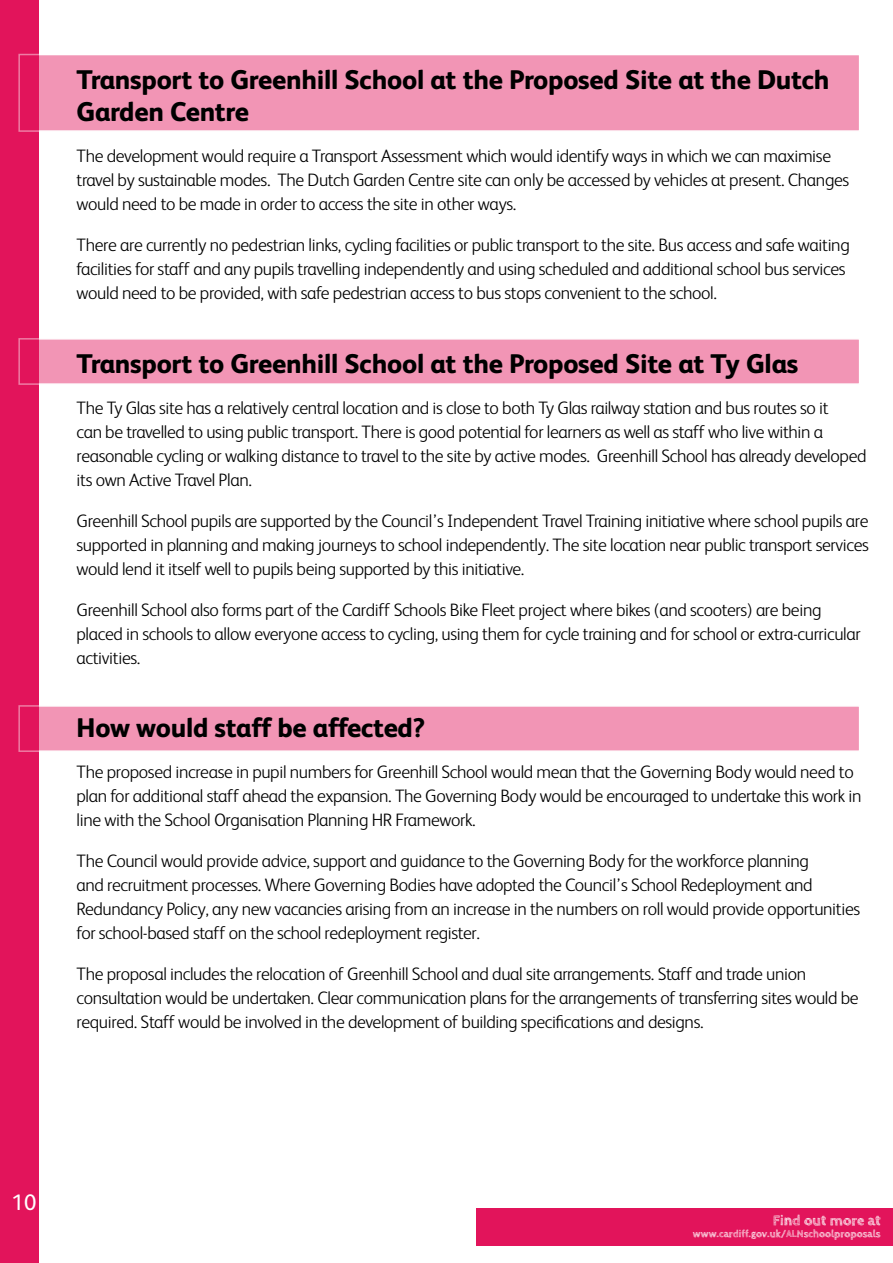
<style>
.page{position:relative;width:893px;height:1263px;background:#fff}
.page>*{position:absolute;margin:0;border:0;box-sizing:border-box;transform-origin:0 0}
.Heading_1{font:800 27px/32.4px "FS Albert";letter-spacing:-.01em;color:#000}
.t1{font:22.5px "FS Albert";color:#fff}
.Body_Text{font:300 18px/24px "FS Albert";letter-spacing:-.02em;color:#000}
.t2{font:700 14.85px "Cabin Sketch";letter-spacing:-.005em;color:#fff}
.t3{font:700 10.5px "Cabin Sketch";color:#fff}
</style>
<div class="page">
<div style="left:476px;top:1208px;width:417px;height:38px;background:#e2145b"></div>
<div style="left:0;top:0;width:39px;height:1263px;background:#e2145b"></div>
<div style="left:18px;top:54px;width:842px;height:78px;background:#f295b5;border:2px solid #fff"></div>
<div style="left:18px;top:338px;width:842px;height:47px;background:#f295b5;border:2px solid #fff"></div>
<div style="left:18px;top:705px;width:842px;height:47px;background:#f295b5;border:2px solid #fff"></div>
<h1 class="Heading_1" style="left:77px;top:62px;width:755px">Transport to Greenhill School at the Proposed Site at the Dutch<br>Garden Centre</h1>
<p class="Body_Text" style="left:77px;top:143px;width:774px">The development would require a Transport Assessment which would identify ways in which we can maximise travel by sustainable modes. The Dutch Garden Centre site can only be accessed by vehicles at present. Changes would need to be made in order to access the site in other ways.</p>
<p class="Body_Text" style="left:77px;top:232px;width:775px">There are currently no pedestrian links, cycling facilities or public transport to the site. Bus access and safe waiting facilities for staff and any pupils travelling independently and using scheduled and additional school bus services would need to be provided, with safe pedestrian access to bus stops convenient to the school.</p>
<h1 class="Heading_1" style="left:77px;top:346px;width:723px">Transport to Greenhill School at the Proposed Site at Ty Glas</h1>
<p class="Body_Text" style="left:77px;top:395px;width:791px">The Ty Glas site has a relatively central location and is close to both Ty Glas railway station and bus routes so it<br>can be travelled to using public transport. There is good potential for learners as well as staff who live within a reasonable cycling or walking distance to travel to the site by active modes. Greenhill School has already developed its own Active Travel Plan.</p>
<p class="Body_Text" style="left:77px;top:508px;width:794px;text-align:justify">Greenhill School pupils are supported by the Council’s Independent Travel Training initiative where school pupils are supported in planning and making journeys to school independently. The site location near public transport services would lend it itself well to pupils being supported by this initiative.</p>
<p class="Body_Text" style="left:77px;top:597px;width:786px">Greenhill School also forms part of the Cardiff Schools Bike Fleet project where bikes (and scooters) are being placed in schools to allow everyone access to cycling, using them for cycle training and for school or extra-curricular activities.</p>
<h1 class="Heading_1" style="left:77px;top:710px;width:350px">How would staff be affected?</h1>
<p class="Body_Text" style="left:77px;top:759px;width:787px">The proposed increase in pupil numbers for Greenhill School would mean that the Governing Body would need to plan for additional staff ahead the expansion. The Governing Body would be encouraged to undertake this work in line with the School Organisation Planning HR Framework.</p>
<p class="Body_Text" style="left:77px;top:848px;width:785px">The Council would provide advice, support and guidance to the Governing Body for the workforce planning<br>and recruitment processes. Where Governing Bodies have adopted the Council’s School Redeployment and Redundancy Policy, any new vacancies arising from an increase in the numbers on roll would provide opportunities for school-based staff on the school redeployment register.</p>
<p class="Body_Text" style="left:77px;top:961px;width:784px">The proposal includes the relocation of Greenhill School and dual site arrangements. Staff and trade union consultation would be undertaken. Clear communication plans for the arrangements of transferring sites would be required. Staff would be involved in the development of building specifications and designs.</p>
<p class="t1" style="left:12px;top:1187px;width:26px">10</p>
<p class="t2" style="left:773px;top:1212px;width:109px">Find out more at</p>
<p class="t3" style="left:693px;top:1228px;width:189px">www.cardiff.gov.uk/ALNschoolproposals</p>
</div>
